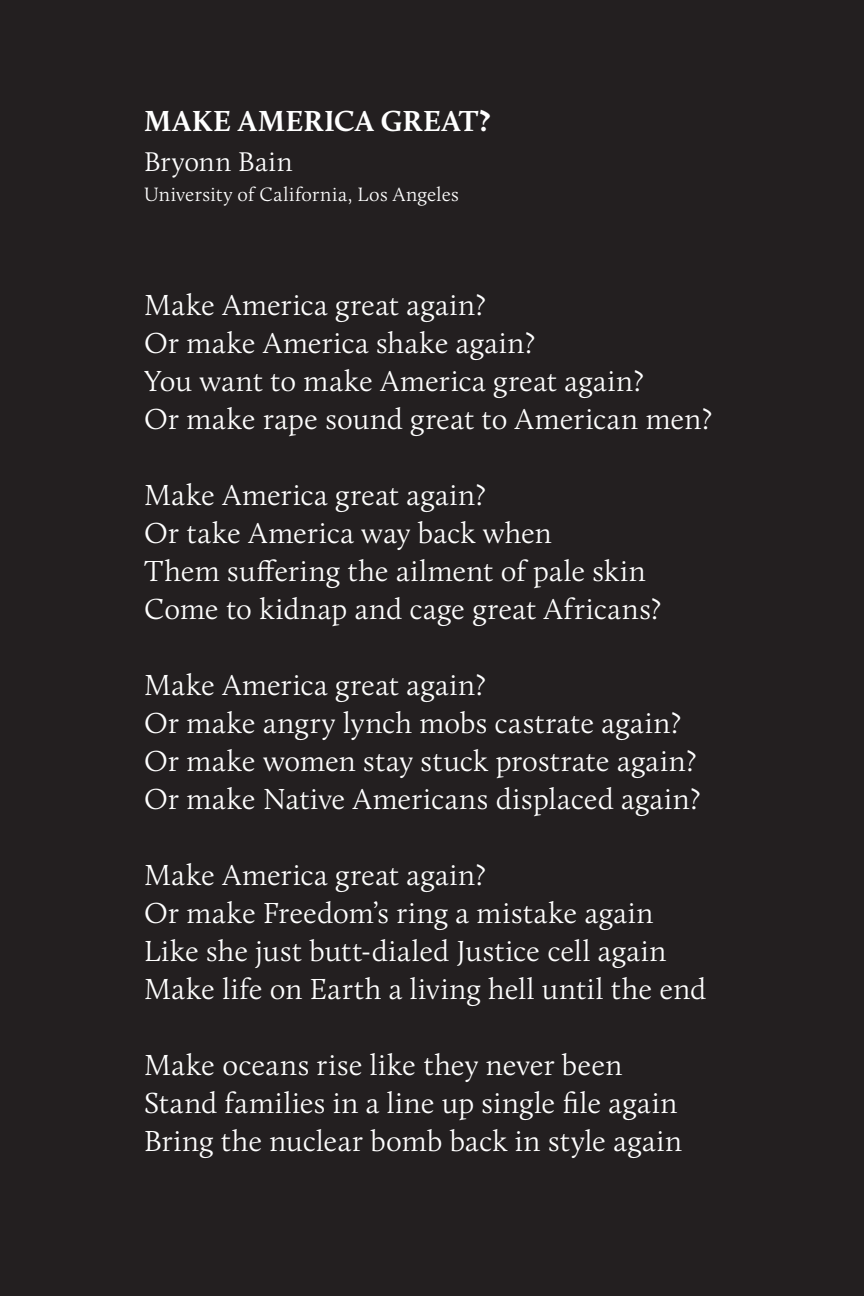
<style>
.page{position:relative;width:864px;height:1296px;background:#231f20}
.page>*{position:absolute;margin:0;border:0;box-sizing:border-box;transform-origin:0 0}
.t1{font:300 30px/38px "Calluna";letter-spacing:.015em;color:#fff}
.t2{font:700 30px "Calluna";letter-spacing:.025em;color:#fff}
.t3{font:300 28px "Calluna";letter-spacing:.015em;color:#fff}
.t4{font:300 20px "Calluna";letter-spacing:.015em;color:#fff}
</style>
<div class="page">
<p class="t2" style="left:144px;top:102px;width:348px">MAKE AMERICA GREAT?</p>
<p class="t3" style="left:144px;top:144px;width:150px">Bryonn Bain</p>
<p class="t4" style="left:144px;top:182px;width:316px">University of California, Los Angeles</p>
<p class="t1" style="left:144px;top:285px;width:569px">Make America great again?<br>Or make America shake again?<br>You want to make America great again?<br>Or make rape sound great to American men?</p>
<p class="t1" style="left:144px;top:475px;width:519px">Make America great again?<br>Or take America way back when<br>Them suffering the ailment of pale skin Come to kidnap and cage great Africans?</p>
<p class="t1" style="left:144px;top:665px;width:558px">Make America great again?<br>Or make angry lynch mobs castrate again?<br>Or make women stay stuck prostrate again?<br>Or make Native Americans displaced again?</p>
<p class="t1" style="left:144px;top:855px;width:564px">Make America great again?<br>Or make Freedom’s ring a mistake again Like she just butt-dialed Justice cell again Make life on Earth a living hell until the end</p>
<p class="t1" style="left:144px;top:1045px;width:540px">Make oceans rise like they never been<br>Stand families in a line up single file again<br>Bring the nuclear bomb back in style again</p>
</div>
